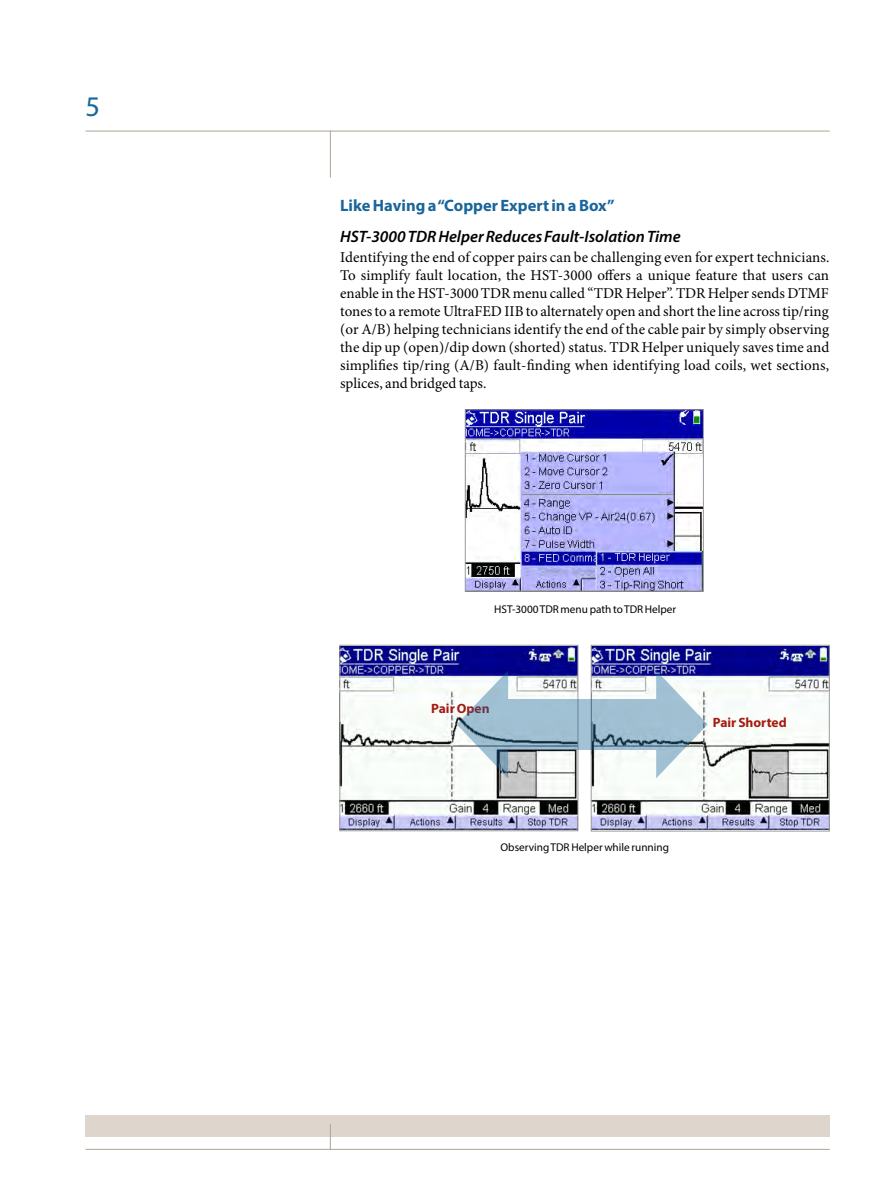
<style>
.page{position:relative;width:893px;height:1191px;background:#fff}
.page>*{position:absolute;margin:0;border:0;box-sizing:border-box;transform-origin:0 0}
.t1{font:28.5px "Myriad Pro";color:#1a659a}
.t2{font:italic 600 16.5px "Myriad Pro";color:#000}
.t3{font:700 16.5px "Myriad Pro";color:#1a659a}
.t4{font:15px/18px "Minion Pro";letter-spacing:.005em;color:#000;text-align:justify}
.t5{font:700 13.5px "Myriad Pro";color:#a51b12}
.t6{font:11.25px "Myriad Pro";color:#000}
</style>
<div class="page">
<hr style="left:86px;top:131px;width:744px;height:1px;background:#afa393">
<div style="left:86px;top:1115px;width:744px;height:22px;background:#ded6cd"></div>
<hr style="left:86px;top:1149px;width:744px;height:1px;background:#afa393">
<svg style="left:330px;top:1124px;width:1px;height:25px"></svg>
<hr style="left:330px;top:131px;width:1px;height:46px;background:#afa393">
<img style="left:467px;top:411px;width:235px;height:178px">
<div style="left:465px;top:409px;width:239px;height:182px;border:1px solid #9b9b9c"></div>
<img style="left:341px;top:647px;width:235px;height:182px">
<div style="left:339px;top:645px;width:239px;height:186px;border:1px solid #9b9b9c"></div>
<img style="left:593px;top:647px;width:235px;height:182px">
<div style="left:591px;top:645px;width:239px;height:186px;border:1px solid #9b9b9c"></div>
<svg style="left:457px;top:670px;width:51px;height:108px"></svg>
<svg style="left:656px;top:670px;width:52px;height:108px"></svg>
<svg style="left:508px;top:699px;width:151px;height:50px;background:#94b4c7"></svg>
<h1 class="t1" style="left:86px;top:89px;width:16px">5</h1>
<p class="t3" style="left:340px;top:195px;width:276px">Like Having a “Copper Expert in a Box”</p>
<p class="t2" style="left:340px;top:226px;width:342px">HST-3000 TDR Helper Reduces Fault-Isolation Time</p>
<p class="t4" style="left:340px;top:248px;width:491px">Identifying the end of copper pairs can be challenging even for expert technicians.<br>To simplify fault location, the HST-3000 offers a unique feature that users can enable in the HST-3000 TDR menu called “TDR Helper”. TDR Helper sends DTMF tones to a remote UltraFED IIB to alternately open and short the line across tip/ring (or A/B) helping technicians identify the end of the cable pair by simply observing the dip up (open)/dip down (shorted) status. TDR Helper uniquely saves time and simplifies tip/ring (A/B) fault-finding when identifying load coils, wet sections, splices, and bridged taps.</p>
<p class="t6" style="left:494px;top:602px;width:184px">HST-3000 TDR menu path to TDR Helper</p>
<p class="t5" style="left:431px;top:699px;width:60px">Pair Open</p>
<p class="t5" style="left:713px;top:714px;width:75px">Pair Shorted</p>
<p class="t6" style="left:501px;top:840px;width:170px">Observing TDR Helper while running</p>
</div>
